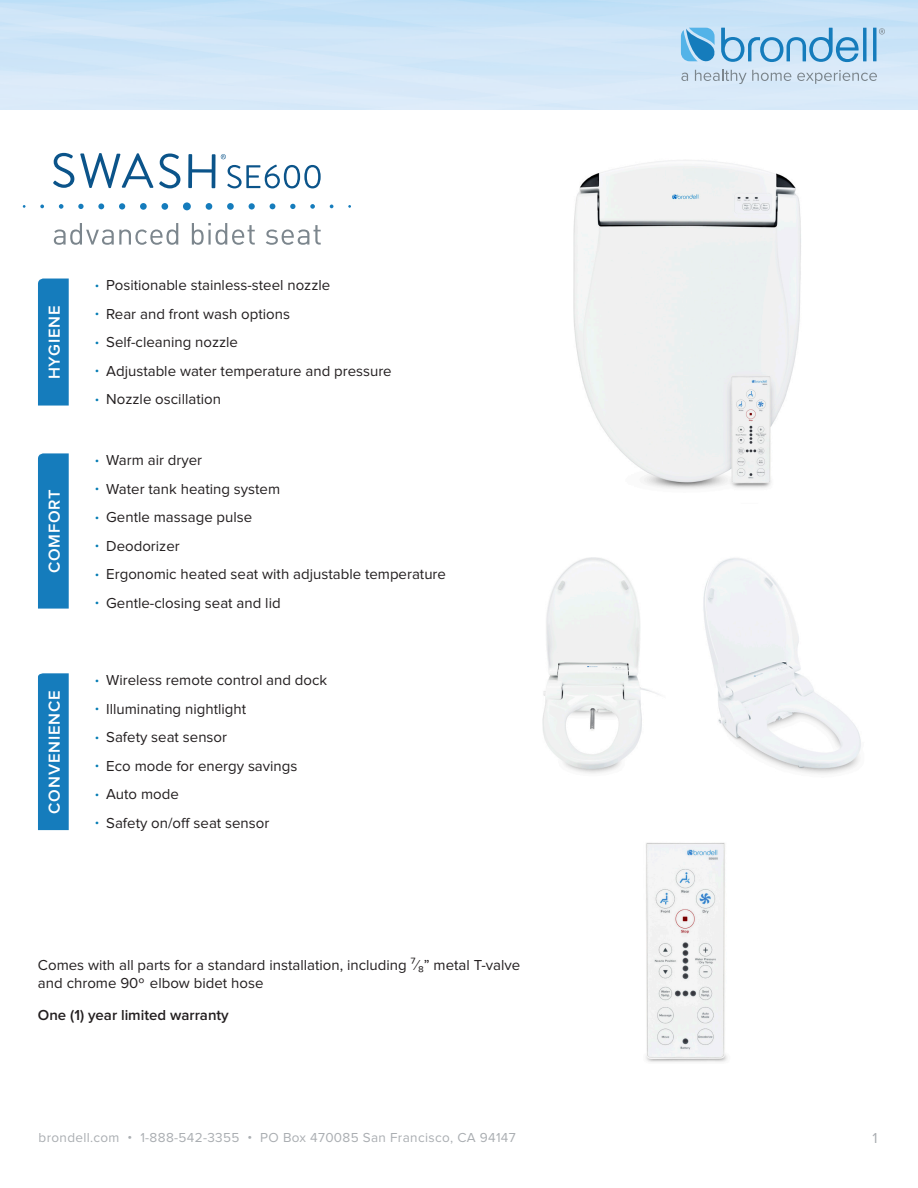
<style>
.page{position:relative;width:918px;height:1188px;background:#fff}
.page>*{position:absolute;margin:0;border:0;box-sizing:border-box;transform-origin:0 0}
.t1{font:600 16.5px "Proxima Nova";letter-spacing:.05em;color:#fff}
.bullets{font:15px/18px "Proxima Nova";color:#231f20}
.bullets-2{font:600 15px "Proxima Nova";color:#231f20}
.t2{font:15px "Proxima Nova";color:#aaaeb2}
.t3{font:13.5px "Proxima Nova";letter-spacing:.025em;color:#aaaeb2}
.s1{font-weight:300;font-size:12.75px;color:#047cb4}
</style>
<div class="page">
<svg style="left:681px;top:28px;width:204px;height:56px"></svg>
<div style="left:38px;top:279px;width:31px;height:127px;background:#157cbc"></div>
<div style="left:38px;top:673px;width:31px;height:157px;background:#157cbc"></div>
<div style="left:38px;top:453px;width:31px;height:156px;background:#157cbc"></div>
<svg style="left:54px;top:223px;width:124px;height:22px"></svg>
<svg style="left:192px;top:223px;width:63px;height:22px"></svg>
<svg style="left:266px;top:225px;width:55px;height:20px"></svg>
<div style="left:183px;top:202px;width:8px;height:8px;background:#157cbc;border-radius:50%"></div>
<div style="left:206px;top:203px;width:6px;height:7px;background:#157cbc;border-radius:50%"></div>
<div style="left:227px;top:203px;width:7px;height:7px;background:#157cbc;border-radius:50%"></div>
<div style="left:249px;top:203px;width:6px;height:7px;background:#157cbc;border-radius:50%"></div>
<svg style="left:270px;top:203px;width:5px;height:6px"></svg>
<svg style="left:290px;top:204px;width:5px;height:5px"></svg>
<svg style="left:310px;top:204px;width:5px;height:5px"></svg>
<div style="left:162px;top:203px;width:6px;height:7px;background:#157cbc;border-radius:50%"></div>
<div style="left:140px;top:203px;width:7px;height:7px;background:#157cbc;border-radius:50%"></div>
<div style="left:119px;top:203px;width:6px;height:7px;background:#157cbc;border-radius:50%"></div>
<svg style="left:98px;top:203px;width:6px;height:6px"></svg>
<svg style="left:78px;top:204px;width:6px;height:5px"></svg>
<svg style="left:59px;top:204px;width:4px;height:5px"></svg>
<svg style="left:40px;top:205px;width:4px;height:3px"></svg>
<svg style="left:53px;top:153px;width:21px;height:35px"></svg>
<svg style="left:80px;top:153px;width:100px;height:35px"></svg>
<svg style="left:188px;top:154px;width:133px;height:34px"></svg>
<img style="left:573px;top:160px;width:228px;height:329px">
<img style="left:703px;top:558px;width:158px;height:216px">
<img style="left:542px;top:557px;width:117px;height:217px">
<img style="left:646px;top:842px;width:81px;height:220px">
<p class="t1" style="left:47px;top:379px;width:75px;rotate:-90deg">HYGIENE</p>
<p class="t1" style="left:47px;top:573px;width:86px;rotate:-90deg">COMFORT</p>
<p class="t1" style="left:47px;top:814px;width:124px;rotate:-90deg">CONVENIENCE</p>
<p class="bullets" style="left:95px;top:277px;width:237px"><span class="s1">•</span> Positionable stainless-steel nozzle</p>
<p class="bullets" style="left:95px;top:306px;width:197px"><span class="s1">•</span> Rear and front wash options</p>
<p class="bullets" style="left:95px;top:334px;width:145px"><span class="s1">•</span> Self-cleaning nozzle</p>
<p class="bullets" style="left:95px;top:363px;width:299px"><span class="s1">•</span> Adjustable water temperature and pressure</p>
<p class="bullets" style="left:95px;top:391px;width:128px"><span class="s1">•</span> Nozzle oscillation</p>
<p class="bullets" style="left:95px;top:452px;width:109px"><span class="s1">•</span> Warm air dryer</p>
<p class="bullets" style="left:95px;top:480px;width:187px"><span class="s1">•</span> Water tank heating system</p>
<p class="bullets" style="left:95px;top:509px;width:159px"><span class="s1">•</span> Gentle massage pulse</p>
<p class="bullets" style="left:95px;top:537px;width:87px"><span class="s1">•</span> Deodorizer</p>
<p class="bullets" style="left:95px;top:566px;width:353px"><span class="s1">•</span> Ergonomic heated seat with adjustable temperature</p>
<p class="bullets" style="left:95px;top:594px;width:187px"><span class="s1">•</span> Gentle-closing seat and lid</p>
<p class="bullets" style="left:95px;top:672px;width:234px"><span class="s1">•</span> Wireless remote control and dock</p>
<p class="bullets" style="left:95px;top:700px;width:153px"><span class="s1">•</span> Illuminating nightlight</p>
<p class="bullets" style="left:95px;top:729px;width:134px"><span class="s1">•</span> Safety seat sensor</p>
<p class="bullets" style="left:95px;top:757px;width:204px"><span class="s1">•</span> Eco mode for energy savings</p>
<p class="bullets" style="left:95px;top:786px;width:86px"><span class="s1">•</span> Auto mode</p>
<p class="bullets" style="left:95px;top:814px;width:176px"><span class="s1">•</span> Safety on/off seat sensor</p>
<p class="bullets" style="left:38px;top:957px;width:484px">Comes with all parts for a standard installation, including ⁷⁄₈” metal T-valve and chrome 90º elbow bidet hose</p>
<p class="bullets-2" style="left:38px;top:1008px;width:192px">One (1) year limited warranty</p>
<p class="t3" style="left:39px;top:1131px;width:479px">brondell.com • 1-888-542-3355 • PO Box 470085 San Francisco, CA 94147</p>
<p class="t2" style="left:872px;top:1131px;width:7px">1</p>
</div>
